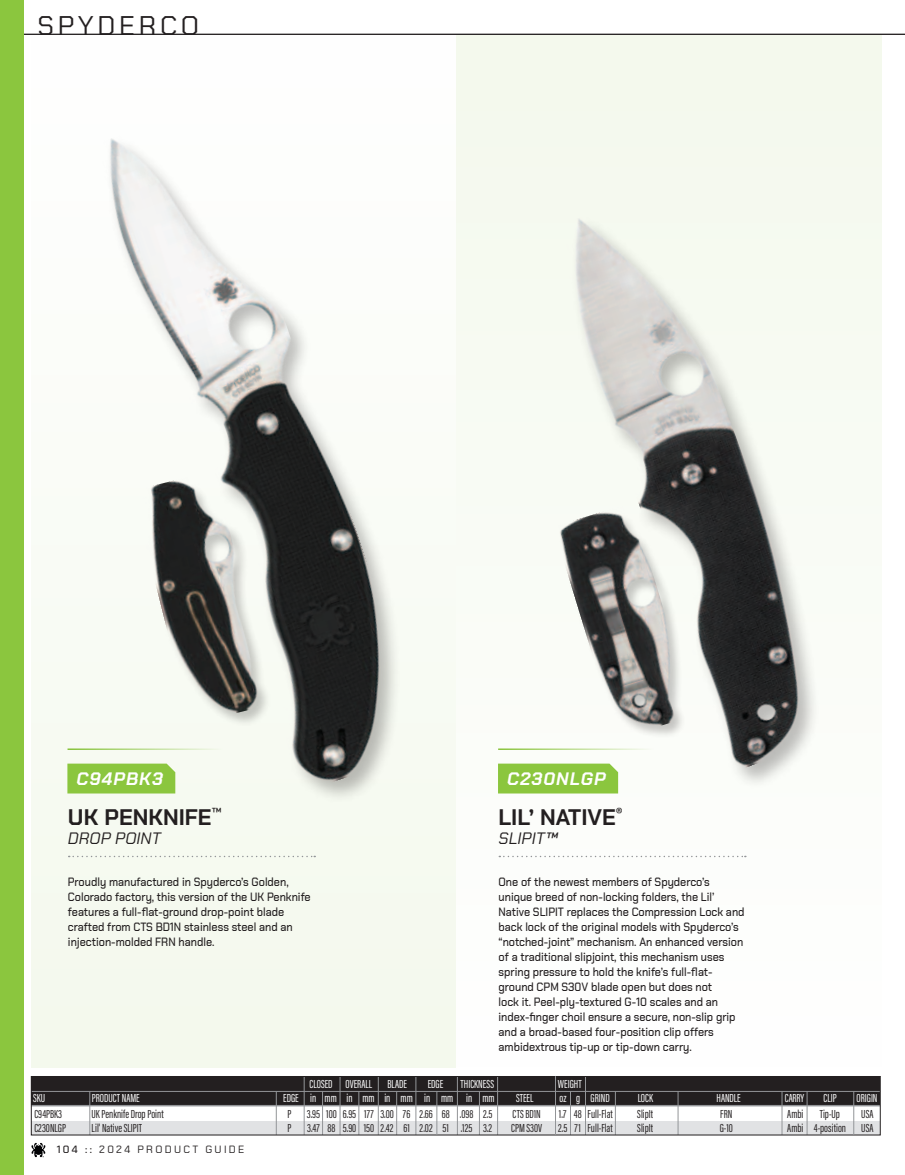
<style>
.page{position:relative;width:905px;height:1175px;background:#fff}
.page>*{position:absolute;margin:0;border:0;box-sizing:border-box;transform-origin:0 0}
.t1{font:27px "Chakra Petch";letter-spacing:.14em;color:#231f20}
.t2{font:700 22.5px "Chakra Petch";color:#231f20}
.t3{font:italic 700 18px "Chakra Petch";letter-spacing:.06em;color:#fff}
.t4{font:italic 16.5px "Chakra Petch";color:#231f20}
.t5{font:500 12px/15px "Chakra Petch";color:#231f20;scale:.9 1}
.t6{font:12px "Acumin Variable Concept";color:#231f20}
.t7{font:12px "Acumin Variable Concept";color:#fff}
.t8{font:10.5px "Chakra Petch";letter-spacing:.22em;color:#231f20}
.s1{font-weight:500}
</style>
<div class="page">
<hr style="left:24px;top:34px;width:880px;height:1px;background:#231f20">
<svg style="left:31px;top:1142px;width:15px;height:15px"></svg>
<div style="left:0;top:0;width:24px;height:1174px;background:#8bc63e"></div>
<div style="left:31px;top:1076px;width:849px;height:28px;background:#231f20"></div>
<div style="left:31px;top:1121px;width:848px;height:13px;background:#e1e2e4"></div>
<hr style="left:276px;top:1091px;width:1px;height:43px;background:#939598">
<hr style="left:322px;top:1091px;width:1px;height:43px;background:#939598">
<hr style="left:358px;top:1091px;width:1px;height:43px;background:#939598">
<hr style="left:396px;top:1091px;width:1px;height:43px;background:#939598">
<hr style="left:457px;top:1076px;width:1px;height:58px;background:#939598">
<hr style="left:570px;top:1091px;width:1px;height:43px;background:#939598">
<hr style="left:89px;top:1091px;width:1px;height:43px;background:#939598">
<hr style="left:304px;top:1076px;width:1px;height:58px;background:#939598">
<hr style="left:339px;top:1076px;width:1px;height:58px;background:#939598">
<hr style="left:378px;top:1076px;width:1px;height:58px;background:#939598">
<hr style="left:415px;top:1076px;width:1px;height:58px;background:#939598">
<hr style="left:479px;top:1091px;width:1px;height:43px;background:#939598">
<hr style="left:497px;top:1076px;width:1px;height:58px;background:#939598">
<hr style="left:585px;top:1076px;width:1px;height:58px;background:#939598">
<hr style="left:615px;top:1091px;width:1px;height:43px;background:#939598">
<hr style="left:677px;top:1091px;width:1px;height:43px;background:#939598">
<hr style="left:781px;top:1091px;width:1px;height:43px;background:#939598">
<hr style="left:806px;top:1091px;width:1px;height:43px;background:#939598">
<hr style="left:31px;top:1091px;width:849px;height:1px;background:#939598">
<hr style="left:31px;top:1104px;width:849px;height:2px;background:#939598">
<div style="left:31px;top:1076px;width:849px;height:59px;border:1px solid #231f20"></div>
<hr style="left:436px;top:1091px;width:1px;height:43px;background:#939598">
<hr style="left:853px;top:1091px;width:1px;height:43px;background:#939598">
<hr style="left:555px;top:1076px;width:1px;height:58px;background:#939598">
<div style="left:456px;top:35px;width:425px;height:1031px;background:#fafcf7"></div>
<div style="left:31px;top:34px;width:425px;height:1034px;background:linear-gradient(to right,#f7fbf3,#f7faf2)"></div>
<svg style="left:67px;top:763px;width:14px;height:30px"></svg>
<svg style="left:69px;top:855px;width:246px;height:2px"></svg>
<div style="left:498px;top:763px;width:120px;height:30px;background:#8bc63e"></div>
<svg style="left:499px;top:855px;width:246px;height:2px"></svg>
<hr style="left:68px;top:748px;width:264px;height:2px;background:#8bc63e">
<hr style="left:498px;top:748px;width:264px;height:2px;background:#8bc63e">
<div style="left:570px;top:216px;width:250px;height:573px;background:#231f20;opacity:.3"></div>
<img style="left:539px;top:216px;width:281px;height:555px">
<img style="left:81px;top:104px;width:349px;height:689px">
<h1 class="t1" style="left:37px;top:9px;width:163px">SPYDERCO</h1>
<h3 class="t3" style="left:77px;top:768px;width:88px">C94PBK3</h3>
<h2 class="t2" style="left:68px;top:809px;width:155px">UK PENKNIFE<sup>#</sup></h2>
<h3 class="t4" style="left:68px;top:832px;width:94px">DROP POINT</h3>
<p class="t5" style="left:68px;top:874px;width:271px">Proudly manufactured in Spyderco9s Golden, Colorado factory, this version of the UK Penknife features a full-nat-ground drop-point blade crafted from CTS BD1N stainless steel and an injection-molded FRN handle.</p>
<h3 class="t3" style="left:507px;top:768px;width:100px">C230NLGP</h3>
<h2 class="t2" style="left:498px;top:809px;width:126px">LIL9 NATIVE<sup>®</sup></h2>
<h3 class="t4" style="left:498px;top:832px;width:61px">SLIPIT#</h3>
<p class="t5" style="left:498px;top:874px;width:275px">One of the newest members of Spyderco9s unique breed of non-locking folders, the Lil9<br>Native SLIPIT replaces the Compression Lock and back lock of the original models with Spyderco9s &lt;notched-joint= mechanism. An enhanced version of a traditional slipjoint, this mechanism uses spring pressure to hold the knife9s full-nat&shy;ground CPM S30V blade open but does not<br>lock it. Peel-ply-textured G-10 scales and an index-onger choil ensure a secure, non-slip grip and a broad-based four-position clip offers ambidextrous tip-up or tip-down carry.</p>
<p class="t7" style="left:309px;top:1080px;width:64px">CLOSED OVERALL</p>
<p class="t7" style="left:387px;top:1080px;width:21px">BLADE</p>
<p class="t7" style="left:427px;top:1080px;width:17px">EDGE</p>
<p class="t7" style="left:460px;top:1080px;width:35px">THICKNESS</p>
<p class="t7" style="left:558px;top:1080px;width:25px">WEIGHT</p>
<p class="t7" style="left:33px;top:1093px;width:14px">SKU</p>
<p class="t7" style="left:92px;top:1093px;width:50px">PRODUCT NAME</p>
<p class="t7" style="left:283px;top:1093px;width:213px">EDGE in mm in mm in mm in mm in mm</p>
<p class="t7" style="left:516px;top:1093px;width:19px">STEEL</p>
<p class="t7" style="left:559px;top:1093px;width:52px">oz g GRIND</p>
<p class="t7" style="left:637px;top:1093px;width:17px">LOCK</p>
<p class="t7" style="left:716px;top:1093px;width:26px">HANDLE</p>
<p class="t7" style="left:784px;top:1093px;width:21px">CARRY</p>
<p class="t7" style="left:823px;top:1093px;width:15px">CLIP</p>
<p class="t7" style="left:856px;top:1093px;width:23px">ORIGIN</p>
<p class="t6" style="left:34px;top:1109px;width:29px">C94PBK3</p>
<p class="t6" style="left:91px;top:1109px;width:74px">UK Penknife Drop Point</p>
<p class="t6" style="left:287px;top:1109px;width:5px">P</p>
<p class="t6" style="left:307px;top:1109px;width:187px">3.95 100 6.95 177 3.00 76 2.66 68 .098 2.5</p>
<p class="t6" style="left:512px;top:1109px;width:30px">CTS BD1N</p>
<p class="t6" style="left:559px;top:1109px;width:55px">1.7 48 Full-Flat</p>
<p class="t6" style="left:637px;top:1109px;width:17px">SlipIt</p>
<p class="t6" style="left:720px;top:1109px;width:14px">FRN</p>
<p class="t6" style="left:787px;top:1109px;width:18px">Ambi</p>
<p class="t6" style="left:819px;top:1109px;width:22px">Tip-Up</p>
<p class="t6" style="left:861px;top:1109px;width:14px">USA</p>
<p class="t6" style="left:34px;top:1123px;width:33px">C230NLGP</p>
<p class="t6" style="left:91px;top:1123px;width:52px">Lil9 Native SLIPIT</p>
<p class="t6" style="left:287px;top:1123px;width:5px">P</p>
<p class="t6" style="left:307px;top:1123px;width:186px">3.47 88 5.90 150 2.42 61 2.02 51 .125 3.2</p>
<p class="t6" style="left:511px;top:1123px;width:32px">CPM S30V</p>
<p class="t6" style="left:558px;top:1123px;width:56px">2.5 71 Full-Flat</p>
<p class="t6" style="left:637px;top:1123px;width:18px">SlipIt</p>
<p class="t6" style="left:719px;top:1123px;width:15px">G-10</p>
<p class="t6" style="left:787px;top:1123px;width:60px">Ambi 4-position</p>
<p class="t6" style="left:861px;top:1123px;width:14px">USA</p>
<p class="t8" style="left:57px;top:1143px;width:189px"><span class="s1">104 ::</span> 2024 PRODUCT GUIDE</p>
</div>
